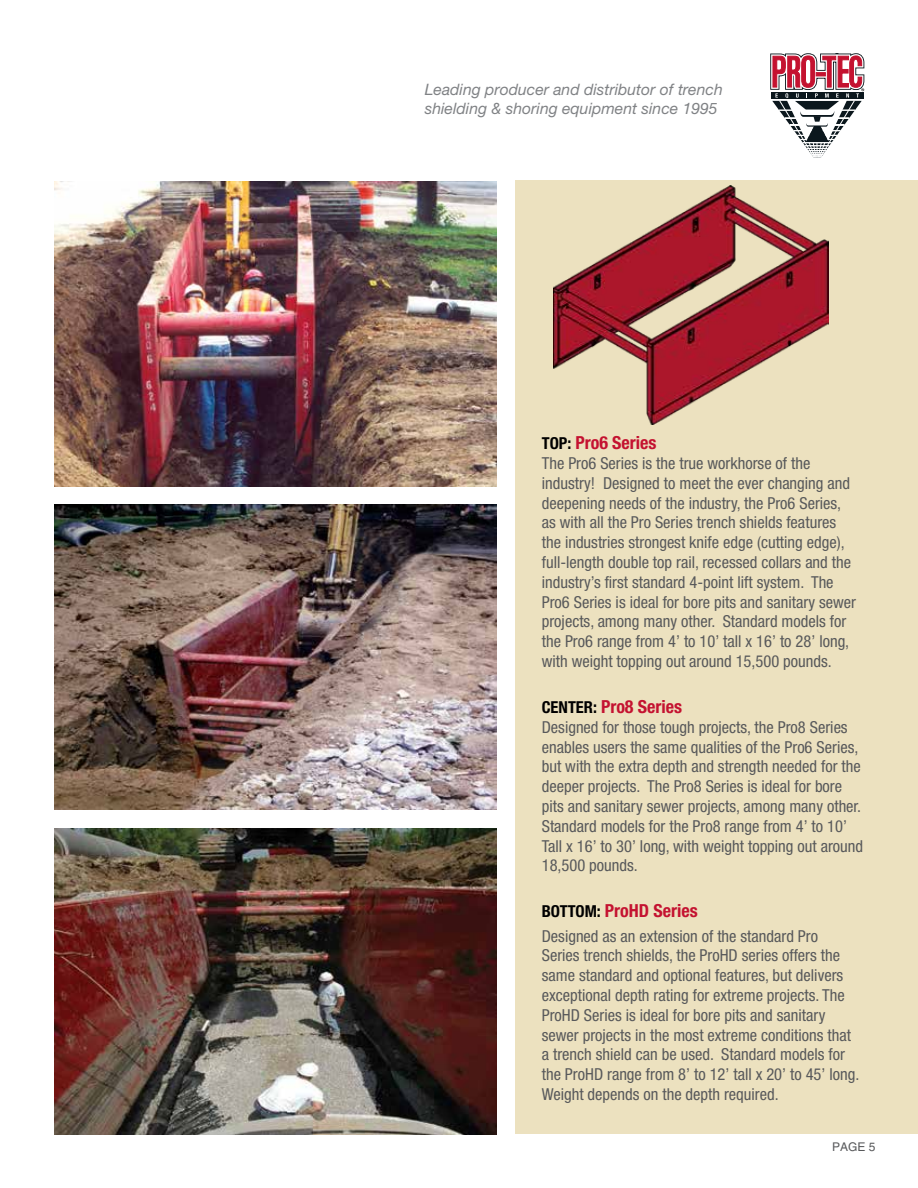
<style>
.page{position:relative;width:918px;height:1188px;background:#fff}
.page>*{position:absolute;margin:0;border:0;box-sizing:border-box;transform-origin:0 0}
.t1{font:700 condensed 18px "Helvetica Neue";color:#c41230}
.t2{font:condensed 16.5px/19.8px "Helvetica Neue";color:#58595b}
.t3{font:italic 15.75px/18.9px "Helvetica Neue";color:#808285}
.t4{font:12px "Helvetica";color:#58595b}
.s1{font-size:16.5px;color:#000}
</style>
<div class="page">
<svg style="left:770px;top:53px;width:95px;height:105px"></svg>
<div style="left:516px;top:180px;width:402px;height:954px;background:#ece1bf"></div>
<img style="left:54px;top:182px;width:443px;height:305px">
<img style="left:54px;top:504px;width:443px;height:306px">
<img style="left:54px;top:829px;width:443px;height:306px">
<img style="left:553px;top:186px;width:276px;height:239px">
<p class="t3" style="left:425px;top:79px;width:299px">Leading producer and distributor of trench shielding &amp; shoring equipment since 1995</p>
<p class="t1" style="left:542px;top:432px;width:116px"><span class="s1">TOP:</span> Pro6 Series</p>
<p class="t2" style="left:542px;top:453px;width:316px">The Pro6 Series is the true workhorse of the industry! Designed to meet the ever changing and deepening needs of the industry, the Pro6 Series, as with all the Pro Series trench shields features the industries strongest knife edge (cutting edge), full-length double top rail, recessed collars and the industry’s first standard 4-point lift system. The Pro6 Series is ideal for bore pits and sanitary sewer projects, among many other. Standard models for the Pro6 range from 4’ to 10’ tall x 16’ to 28’ long, with weight topping out around 15,500 pounds.</p>
<p class="t1" style="left:542px;top:696px;width:142px"><span class="s1">CENTER:</span> Pro8 Series</p>
<p class="t2" style="left:542px;top:717px;width:323px">Designed for those tough projects, the Pro8 Series enables users the same qualities of the Pro6 Series, but with the extra depth and strength needed for the deeper projects. The Pro8 Series is ideal for bore pits and sanitary sewer projects, among many other.<br>Standard models for the Pro8 range from 4’ to 10’ Tall x 16’ to 30’ long, with weight topping out around 18,500 pounds.</p>
<p class="t1" style="left:542px;top:900px;width:158px"><span class="s1">BOTTOM:</span> ProHD Series</p>
<p class="t2" style="left:542px;top:926px;width:319px">Designed as an extension of the standard Pro Series trench shields, the ProHD series offers the same standard and optional features, but delivers exceptional depth rating for extreme projects. The ProHD Series is ideal for bore pits and sanitary sewer projects in the most extreme conditions that a trench shield can be used. Standard models for the ProHD range from 8’ to 12’ tall x 20’ to 45’ long.<br>Weight depends on the depth required.</p>
<p class="t4" style="left:832px;top:1139px;width:45px">PAGE 5</p>
</div>
